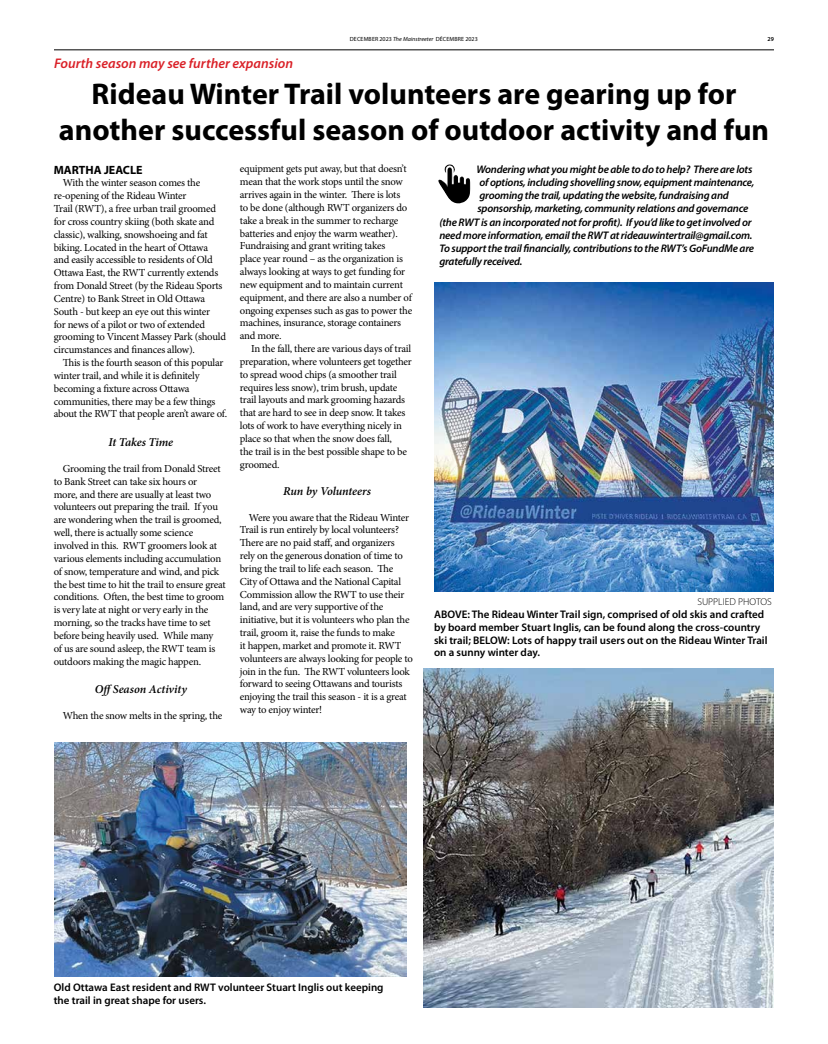
<style>
.page{position:relative;width:828px;height:1044px;background:#fff}
.page>*{position:absolute;margin:0;border:0;box-sizing:border-box;transform-origin:0 0}
.t1{font:700 30px/36px "Myriad Pro";color:#000;text-align:center}
.t2{font:italic 600 14px "Myriad Pro";color:#da2128}
.t3{font:italic 600 12px "Minion Pro";letter-spacing:-.005em;color:#000}
.t4{font:700 12px "Myriad Pro";color:#000}
.t5{font:italic 600 11px "Myriad Pro";letter-spacing:-.02em;color:#000}
.t6{font:600 11px/12.8px "Myriad Pro";color:#000}
.t7{font:10.7px/12.8px "Minion Pro";letter-spacing:-.025em;color:#000}
.t8{font:300 10px "Myriad Pro";color:#000}
.t9{font:6px "Myriad Pro";letter-spacing:.02em;color:#000}
.t10{font:600 6px "Myriad Pro";color:#000}
.s1{font-style:italic}
</style>
<div class="page">
<hr style="left:54px;top:50px;width:720px;height:1px;background:#000">
<img style="left:438px;top:165px;width:33px;height:38px">
<img style="left:424px;top:669px;width:350px;height:338px">
<img style="left:55px;top:742px;width:351px;height:234px">
<img style="left:434px;top:283px;width:340px;height:309px">
<p class="t9" style="left:350px;top:35px;width:129px">DECEMBER 2023 <span class="s1">The Mainstreeter</span> DÉCEMBRE 2023</p>
<p class="t10" style="left:768px;top:35px;width:8px">29</p>
<h2 class="t2" style="left:54px;top:54px;width:241px">Fourth season may see further expansion</h2>
<h1 class="t1" style="left:59px;top:75px;width:712px">Rideau Winter Trail volunteers are gearing up for another successful season of outdoor activity and fun</h1>
<p class="t4" style="left:54px;top:162px;width:90px">MARTHA JEACLE</p>
<p class="t7" style="left:54px;top:177px;width:174px;text-indent:9px">With the winter season comes the re-opening of the Rideau Winter<br>Trail (RWT), a free urban trail groomed for cross country skiing (both skate and classic), walking, snowshoeing and fat biking. Located in the heart of Ottawa and easily accessible to residents of Old Ottawa East, the RWT currently extends from Donald Street (by the Rideau Sports Centre) to Bank Street in Old Ottawa South - but keep an eye out this winter<br>for news of a pilot or two of extended grooming to Vincent Massey Park (should circumstances and finances allow).</p>
<p class="t7" style="left:54px;top:356px;width:175px;text-indent:9px">This is the fourth season of this popular winter trail, and while it is definitely becoming a fixture across Ottawa communities, there may be a few things about the RWT that people aren’t aware of.</p>
<p class="t3" style="left:109px;top:434px;width:66px">It Takes Time</p>
<p class="t7" style="left:54px;top:462px;width:174px;text-indent:9px">Grooming the trail from Donald Street to Bank Street can take six hours or<br>more, and there are usually at least two volunteers out preparing the trail. If you are wondering when the trail is groomed, well, there is actually some science involved in this. RWT groomers look at various elements including accumulation of snow, temperature and wind, and pick the best time to hit the trail to ensure great conditions. Often, the best time to groom is very late at night or very early in the morning, so the tracks have time to set before being heavily used. While many<br>of us are sound asleep, the RWT team is outdoors making the magic happen.</p>
<p class="t3" style="left:95px;top:681px;width:94px">Off Season Activity</p>
<p class="t7" style="left:63px;top:709px;width:161px">When the snow melts in the spring, the</p>
<p class="t7" style="left:240px;top:163px;width:174px">equipment gets put away, but that doesn’t mean that the work stops until the snow arrives again in the winter. There is lots<br>to be done (although RWT organizers do take a break in the summer to recharge batteries and enjoy the warm weather).<br>Fundraising and grant writing takes<br>place year round – as the organization is always looking at ways to get funding for new equipment and to maintain current equipment, and there are also a number of ongoing expenses such as gas to power the machines, insurance, storage containers and more.</p>
<p class="t7" style="left:240px;top:342px;width:174px;text-indent:11px">In the fall, there are various days of trail preparation, where volunteers get together to spread wood chips (a smoother trail requires less snow), trim brush, update trail layouts and mark grooming hazards that are hard to see in deep snow. It takes lots of work to have everything nicely in place so that when the snow does fall,<br>the trail is in the best possible shape to be groomed.</p>
<p class="t3" style="left:283px;top:483px;width:89px">Run by Volunteers</p>
<p class="t7" style="left:240px;top:511px;width:175px;text-indent:9px">Were you aware that the Rideau Winter Trail is run entirely by local volunteers?<br>There are no paid staff, and organizers<br>rely on the generous donation of time to bring the trail to life each season. The City of Ottawa and the National Capital Commission allow the RWT to use their land, and are very supportive of the initiative, but it is volunteers who plan the trail, groom it, raise the funds to make<br>it happen, market and promote it. RWT volunteers are always looking for people to join in the fun. The RWT volunteers look forward to seeing Ottawans and tourists enjoying the trail this season - it is a great way to enjoy winter!</p>
<p class="t5" style="left:476px;top:162px;width:278px">Wondering what you might be able to do to help? There are lots</p>
<p class="t5" style="left:479px;top:175px;width:277px">of options, including shovelling snow, equipment maintenance,</p>
<p class="t5" style="left:479px;top:188px;width:251px">grooming the trail, updating the website, fundraising and</p>
<p class="t5" style="left:477px;top:202px;width:272px">sponsorship, marketing, community relations and governance</p>
<p class="t5" style="left:439px;top:215px;width:314px">(the RWT is an incorporated not for profit). If you’d like to get involved or</p>
<p class="t5" style="left:439px;top:228px;width:315px">need more information, email the RWT at rideauwintertrail@gmail.com.</p>
<p class="t5" style="left:439px;top:241px;width:316px">To support the trail financially, contributions to the RWT’s GoFundMe are</p>
<p class="t5" style="left:439px;top:254px;width:85px">gratefully received.</p>
<p class="t8" style="left:697px;top:596px;width:76px">SUPPLIED PHOTOS</p>
<p class="t6" style="left:434px;top:608px;width:335px">ABOVE: The Rideau Winter Trail sign, comprised of old skis and crafted by board member Stuart Inglis, can be found along the cross-country ski trail; BELOW: Lots of happy trail users out on the Rideau Winter Trail on a sunny winter day.</p>
<p class="t6" style="left:54px;top:981px;width:331px">Old Ottawa East resident and RWT volunteer Stuart Inglis out keeping the trail in great shape for users.</p>
</div>
